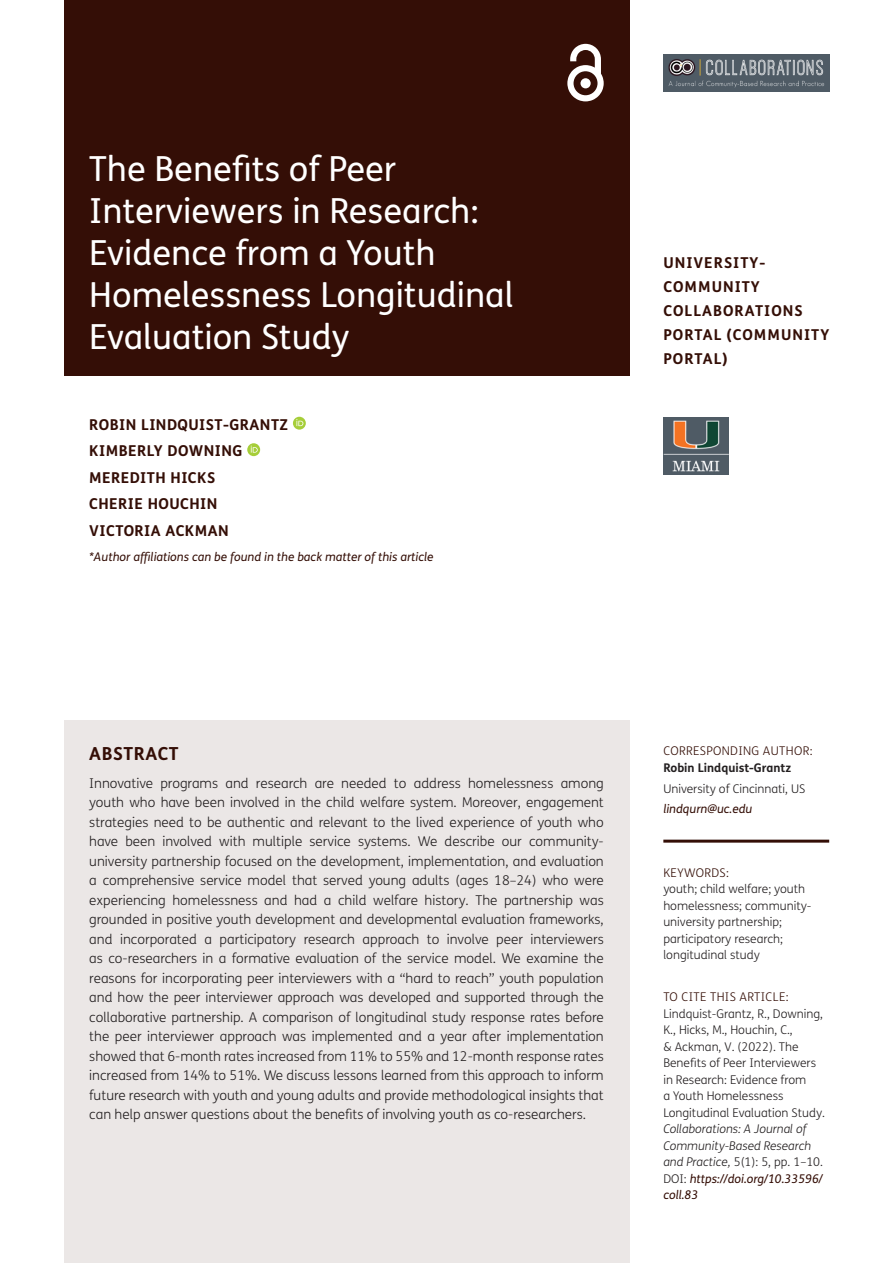
<style>
.page{position:relative;width:893px;height:1263px;background:#fff}
.page>*{position:absolute;margin:0;border:0;box-sizing:border-box;transform-origin:0 0}
.Article_Title{font:34.5px/42px "FS Me";color:#fff}
.t1{font:700 18px "FS Me";letter-spacing:.03em;color:#340e06}
.Cover_Authors{font:700 15px "FS Me";letter-spacing:.03em;color:#340e06}
.Cover_Authors-2{font:700 15px/24px "FS Me";letter-spacing:.065em;color:#340e06}
.Abstract_Copy{font:300 13.5px/19.5px "FS Me";color:#231f20;text-align:justify}
.t2{font:300 12px/16.5px "FS Me";color:#231f20}
.t3{font:italic 300 12px/16.5px "FS Me";color:#231f20}
.t4{font:italic 12px "FS Me";color:#340e06}
.t5{font:300 12px "FS Me";letter-spacing:.03em;color:#340e06}
.t6{font:700 12px "FS Me";color:#231f20}
.s1{font-style:normal}
.s2{font-weight:400;color:#340e06}
</style>
<div class="page">
<div style="left:64px;top:0;width:565px;height:376px;background:#340e06"></div>
<svg style="left:567px;top:44px;width:37px;height:57px"></svg>
<img style="left:663px;top:54px;width:166px;height:37px">
<img style="left:663px;top:417px;width:66px;height:57px">
<div style="left:64px;top:721px;width:565px;height:542px;background:#ebe7e6"></div>
<hr style="left:663px;top:840px;width:166px;height:3px;background:#340e06">
<svg style="left:293px;top:417px;width:13px;height:13px"></svg>
<svg style="left:296px;top:419px;width:7px;height:7px"></svg>
<svg style="left:247px;top:443px;width:13px;height:13px"></svg>
<svg style="left:251px;top:446px;width:7px;height:7px"></svg>
<p class="Article_Title" style="left:89px;top:148px;width:426px">The Benefits of Peer<br>Interviewers in Research:<br>Evidence from a Youth<br>Homelessness Longitudinal<br>Evaluation Study</p>
<p class="Cover_Authors" style="left:89px;top:415px;width:200px">ROBIN LINDQUIST-GRANTZ</p>
<p class="Cover_Authors" style="left:89px;top:441px;width:155px">KIMBERLY DOWNING</p>
<p class="Cover_Authors" style="left:89px;top:468px;width:127px">MEREDITH HICKS</p>
<p class="Cover_Authors" style="left:89px;top:494px;width:130px">CHERIE HOUCHIN</p>
<p class="Cover_Authors" style="left:89px;top:521px;width:141px">VICTORIA ACKMAN</p>
<p class="t4" style="left:89px;top:549px;width:346px">*Author affiliations can be found in the back matter of this article</p>
<p class="Cover_Authors-2" style="left:663px;top:251px;width:167px">UNIVERSITY-<br>COMMUNITY<br>COLLABORATIONS<br>PORTAL (COMMUNITY<br>PORTAL)</p>
<p class="t1" style="left:89px;top:742px;width:91px">ABSTRACT</p>
<p class="Abstract_Copy" style="left:89px;top:773px;width:516px">Innovative programs and research are needed to address homelessness among youth who have been involved in the child welfare system. Moreover, engagement strategies need to be authentic and relevant to the lived experience of youth who have been involved with multiple service systems. We describe our community&shy;university partnership focused on the development, implementation, and evaluation a comprehensive service model that served young adults (ages 18–24) who were experiencing homelessness and had a child welfare history. The partnership was grounded in positive youth development and developmental evaluation frameworks, and incorporated a participatory research approach to involve peer interviewers as co-researchers in a formative evaluation of the service model. We examine the reasons for incorporating peer interviewers with a “hard to reach” youth population and how the peer interviewer approach was developed and supported through the collaborative partnership. A comparison of longitudinal study response rates before the peer interviewer approach was implemented and a year after implementation showed that 6-month rates increased from 11% to 55% and 12-month response rates increased from 14% to 51%. We discuss lessons learned from this approach to inform future research with youth and young adults and provide methodological insights that can help answer questions about the benefits of involving youth as co-researchers.</p>
<p class="t5" style="left:663px;top:744px;width:151px">CORRESPONDING AUTHOR:</p>
<p class="t6" style="left:663px;top:760px;width:129px">Robin Lindquist-Grantz</p>
<p class="t2" style="left:663px;top:780px;width:143px">University of Cincinnati, US</p>
<p class="t4" style="left:663px;top:802px;width:91px">lindqurn@uc.edu</p>
<p class="t5" style="left:663px;top:865px;width:67px">KEYWORDS:</p>
<p class="t2" style="left:663px;top:881px;width:150px">youth; child welfare; youth homelessness; community&shy;university partnership; participatory research; longitudinal study</p>
<p class="t5" style="left:663px;top:990px;width:127px">TO CITE THIS ARTICLE:</p>
<p class="t2" style="left:663px;top:1005px;width:163px">Lindquist-Grantz, R., Downing,<br>K., Hicks, M., Houchin, C.,<br>&amp; Ackman, V. (2022). The<br>Benefits of Peer Interviewers in Research: Evidence from<br>a Youth Homelessness<br>Longitudinal Evaluation Study.</p>
<p class="t3" style="left:663px;top:1121px;width:161px">Collaborations: A Journal of<br>Community-Based Research and Practice, <span class="s1">5(1): 5, pp. 1–10.<br>DOI:</span> <span class="s2">https://doi.org/10.33596/ coll.83</span></p>
</div>
